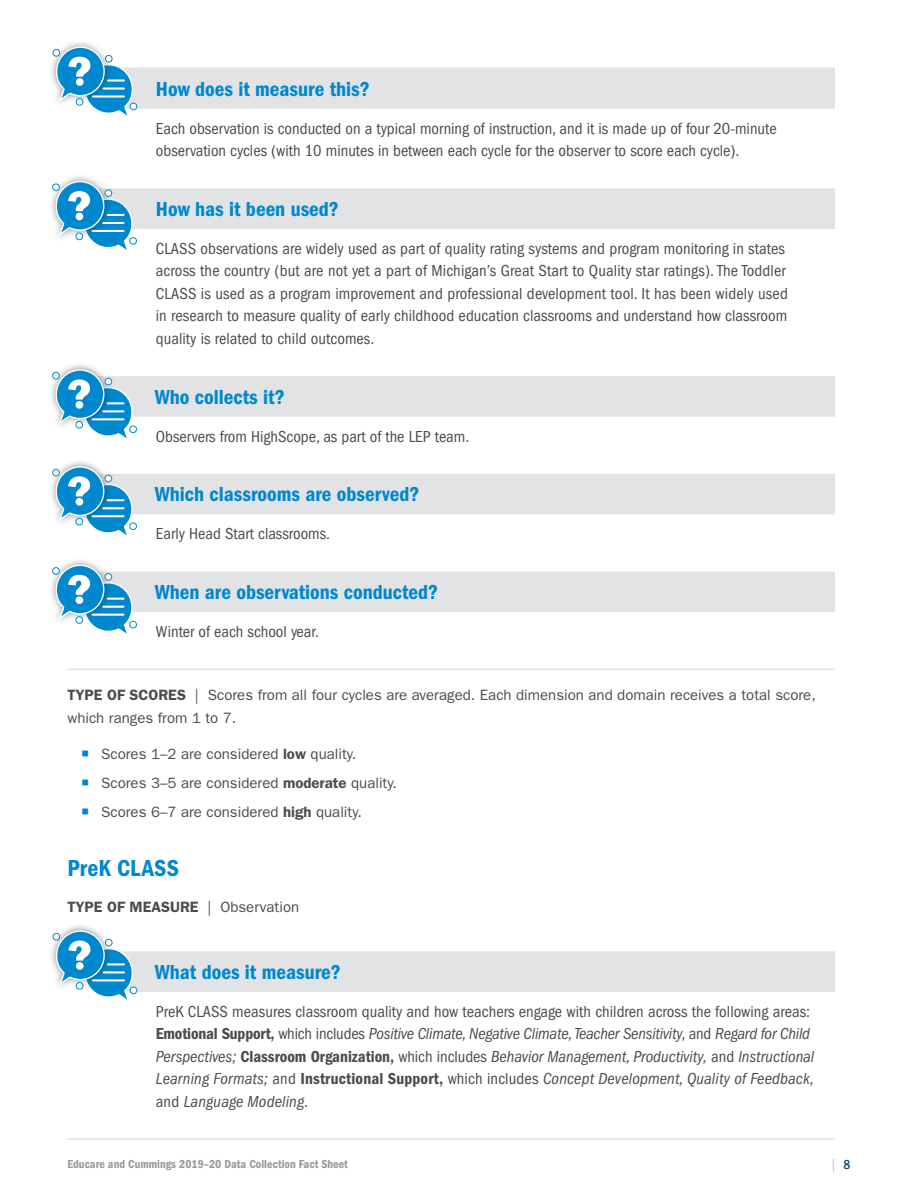
<style>
.page{position:relative;width:918px;height:1188px;background:#fff}
.page>*{position:absolute;margin:0;border:0;box-sizing:border-box;transform-origin:0 0}
.t1{font:24px "ITC Franklin Gothic Std Dm Cd";letter-spacing:.01em;color:#0088ce}
.Q_Q--Q{font:21px "ITC Franklin Gothic Std Dm Cd";color:#0088ce}
.Q_A--A{font:condensed 16.5px/22.5px "ITC Franklin Gothic Std";letter-spacing:.005em;color:#4b4c4d}
.Q_A--A-2{font:italic condensed 16.5px/22.5px "ITC Franklin Gothic Std";color:#4b4c4d}
.Paragraph{font:15px/22.5px "ITC Franklin Gothic Std";color:#4b4c4d}
.Paragraph-2{font:600 15px "ITC Franklin Gothic Std";color:#4b4c4d}
.t2{font:13.5px "ITC Franklin Gothic Std Bk X Cp";color:#babdc2}
.t3{font:12px "ITC Franklin Gothic Std Dm Cd";color:#96999d}
.s1{font-weight:600}
.s2{font-weight:400}
.s3{font-style:normal}
.s4{font-family:"ITC Franklin Gothic Std Dm Cd";font-style:normal;font-stretch:normal}
.s5{font-family:"ITC Franklin Gothic Std";font-weight:500;font-stretch:condensed;color:#084673}
</style>
<div class="page">
<svg style="left:133px;top:69px;width:702px;height:543px"></svg>
<hr style="left:129px;top:68px;width:706px;height:1px;background:#e2e3e4">
<hr style="left:68px;top:669px;width:61px;height:1px;background:#e2e3e4">
<hr style="left:129px;top:669px;width:706px;height:1px;background:#e2e3e4">
<hr style="left:68px;top:1138px;width:61px;height:2px;background:#e2e3e4">
<hr style="left:129px;top:1138px;width:706px;height:2px;background:#e2e3e4">
<div style="left:49px;top:39px;width:63px;height:69px;background:#231f20;opacity:.5"></div>
<div style="left:53px;top:49px;width:7px;height:8px;border:1px solid #0088ce;border-radius:50%"></div>
<div style="left:130px;top:103px;width:7px;height:7px;background:#fff;border-radius:50%"></div>
<div style="left:130px;top:103px;width:7px;height:7px;border:1px solid #0088ce;border-radius:50%"></div>
<svg style="left:55px;top:46px;width:79px;height:76px"></svg>
<svg style="left:75px;top:77px;width:10px;height:10px"></svg>
<div style="left:76px;top:78px;width:8px;height:8px;background:#fff;border-radius:50%"></div>
<div style="left:48px;top:174px;width:64px;height:69px;background:#231f20;opacity:.5"></div>
<div style="left:53px;top:184px;width:6px;height:7px;background:#fff;border-radius:50%"></div>
<div style="left:52px;top:184px;width:8px;height:7px;border:1px solid #0088ce;border-radius:50%"></div>
<div style="left:129px;top:237px;width:8px;height:8px;border:1px solid #0088ce;border-radius:50%"></div>
<svg style="left:55px;top:180px;width:81px;height:76px"></svg>
<svg style="left:75px;top:212px;width:9px;height:10px"></svg>
<div style="left:76px;top:213px;width:7px;height:7px;background:#fff;border-radius:50%"></div>
<div style="left:48px;top:362px;width:64px;height:69px;background:#231f20;opacity:.5"></div>
<div style="left:53px;top:372px;width:6px;height:7px;background:#fff;border-radius:50%"></div>
<div style="left:52px;top:372px;width:8px;height:7px;border:1px solid #0088ce;border-radius:50%"></div>
<div style="left:130px;top:426px;width:6px;height:7px;background:#fff;border-radius:50%"></div>
<div style="left:129px;top:426px;width:8px;height:7px;border:1px solid #0088ce;border-radius:50%"></div>
<svg style="left:55px;top:369px;width:78px;height:70px"></svg>
<svg style="left:75px;top:400px;width:9px;height:10px"></svg>
<div style="left:76px;top:401px;width:7px;height:8px;background:#fff;border-radius:50%"></div>
<div style="left:48px;top:459px;width:64px;height:69px;background:#231f20;opacity:.5"></div>
<div style="left:53px;top:469px;width:6px;height:7px;background:#fff;border-radius:50%"></div>
<div style="left:52px;top:469px;width:8px;height:7px;border:1px solid #0088ce;border-radius:50%"></div>
<div style="left:130px;top:523px;width:6px;height:7px;background:#fff;border-radius:50%"></div>
<div style="left:129px;top:523px;width:8px;height:7px;border:1px solid #0088ce;border-radius:50%"></div>
<svg style="left:55px;top:466px;width:78px;height:70px"></svg>
<svg style="left:75px;top:497px;width:9px;height:10px"></svg>
<div style="left:76px;top:498px;width:7px;height:8px;background:#fff;border-radius:50%"></div>
<div style="left:48px;top:557px;width:64px;height:70px;background:#231f20;opacity:.5"></div>
<div style="left:52px;top:567px;width:8px;height:8px;border:1px solid #0088ce;border-radius:50%"></div>
<div style="left:129px;top:621px;width:8px;height:7px;border:1px solid #0088ce;border-radius:50%"></div>
<svg style="left:53px;top:564px;width:80px;height:70px"></svg>
<svg style="left:75px;top:595px;width:9px;height:10px"></svg>
<div style="left:76px;top:596px;width:7px;height:8px;background:#fff;border-radius:50%"></div>
<div style="left:49px;top:923px;width:63px;height:69px;background:#231f20;opacity:.5"></div>
<div style="left:53px;top:933px;width:7px;height:7px;border:1px solid #0088ce;border-radius:50%"></div>
<svg style="left:55px;top:930px;width:780px;height:70px"></svg>
<svg style="left:75px;top:961px;width:10px;height:10px"></svg>
<div style="left:76px;top:962px;width:8px;height:8px;background:#fff;border-radius:50%"></div>
<p class="Q_Q--Q" style="left:156px;top:77px;width:215px">How does it measure this?</p>
<p class="Q_A--A" style="left:156px;top:117px;width:622px">Each observation is conducted on a typical morning of instruction, and it is made up of four 20-minute observation cycles (with 10 minutes in between each cycle for the observer to score each cycle).</p>
<p class="Q_Q--Q" style="left:156px;top:197px;width:185px">How has it been used?</p>
<p class="Q_A--A" style="left:156px;top:237px;width:633px">CLASS observations are widely used as part of quality rating systems and program monitoring in states across the country (but are not yet a part of Michigan’s Great Start to Quality star ratings). The Toddler CLASS is used as a program improvement and professional development tool. It has been widely used in research to measure quality of early childhood education classrooms and understand how classroom quality is related to child outcomes.</p>
<p class="Q_Q--Q" style="left:155px;top:385px;width:131px">Who collects it?</p>
<p class="Q_A--A" style="left:156px;top:425px;width:315px">Observers from HighScope, as part of the LEP team.</p>
<p class="Q_Q--Q" style="left:155px;top:482px;width:266px">Which classrooms are observed?</p>
<p class="Q_A--A" style="left:156px;top:523px;width:176px">Early Head Start classrooms.</p>
<p class="Q_Q--Q" style="left:155px;top:580px;width:285px">When are observations conducted?</p>
<p class="Q_A--A" style="left:156px;top:620px;width:165px">Winter of each school year.</p>
<p class="Paragraph" style="left:68px;top:684px;width:750px"><span class="s1">TYPE OF SCORES</span> | Scores from all four cycles are averaged. Each dimension and domain receives a total score, which ranges from 1 to 7.</p>
<p class="Paragraph" style="left:101px;top:742px;width:257px">Scores 1–2 are considered <span class="s1">low</span> quality.</p>
<p class="Paragraph" style="left:101px;top:772px;width:297px">Scores 3–5 are considered <span class="s1">moderate</span> quality.</p>
<p class="Paragraph" style="left:101px;top:801px;width:262px">Scores 6–7 are considered <span class="s1">high</span> quality.</p>
<h2 class="t1" style="left:68px;top:854px;width:113px">PreK CLASS</h2>
<p class="Paragraph-2" style="left:68px;top:898px;width:233px">TYPE OF MEASURE <span class="s2">| Observation</span></p>
<p class="Q_Q--Q" style="left:155px;top:960px;width:187px">What does it measure?</p>
<p class="Q_A--A-2" style="left:156px;top:1000px;width:660px"><span class="s3">PreK CLASS measures classroom quality and how teachers engage with children across the following areas:<br></span><span class="s4">Emotional Support,</span> <span class="s3">which includes</span> Positive Climate, Negative Climate, Teacher Sensitivity, <span class="s3">and</span> Regard for Child Perspectives; <span class="s4">Classroom Organization,</span> <span class="s3">which includes</span> Behavior Management, Productivity, <span class="s3">and</span> Instructional Learning Formats; <span class="s3">and</span> <span class="s4">Instructional Support,</span> <span class="s3">which includes</span> Concept Development, Quality of Feedback, <span class="s3">and</span> Language Modeling.</p>
<p class="t3" style="left:68px;top:1157px;width:282px">Educare and Cummings 2019–20 Data Collection Fact Sheet</p>
<p class="t2" style="left:830px;top:1158px;width:22px">| <span class="s5">8</span></p>
</div>
